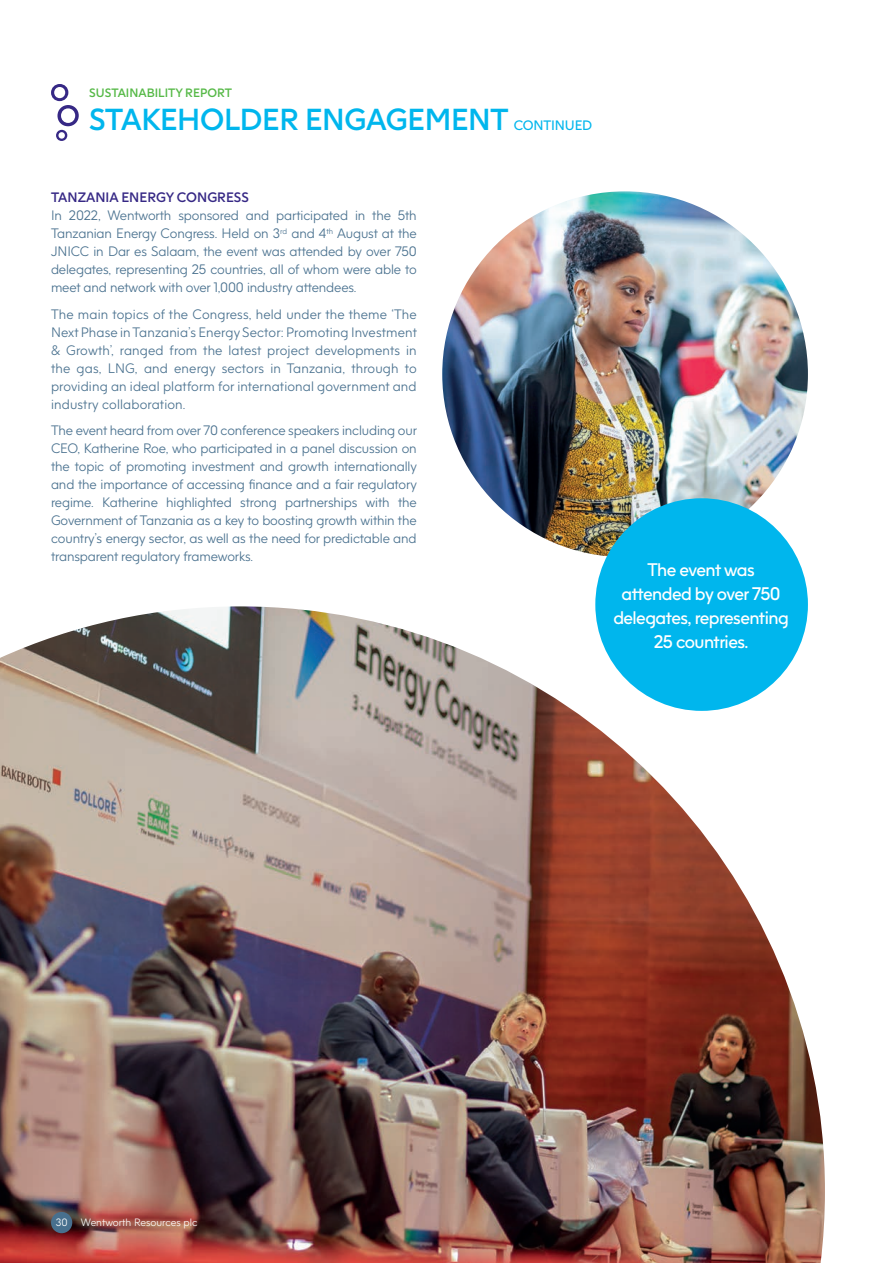
<style>
.page{position:relative;width:893px;height:1263px;background:#fff}
.page>*{position:absolute;margin:0;border:0;box-sizing:border-box;transform-origin:0 0}
.t1{font:700 30px "F37 Jan";letter-spacing:-.01em;color:#00b6ed}
.t2{font:18px/24px "F37 Jan";letter-spacing:-.03em;color:#fff;text-align:center}
.t3{font:300 13.5px/18px "F37 Jan";letter-spacing:-.01em;color:#48708e;text-align:justify}
.t4{font:700 13.5px "F37 Jan";color:#362885}
.t5{font:13.5px "F37 Jan";letter-spacing:-.01em;color:#00b6ed}
.t6{font:700 12px "F37 Jan";color:#56b947}
.t7{font:300 10.5px "F37 Jan";color:#fff}
</style>
<div class="page">
<svg style="left:51px;top:84px;width:28px;height:57px"></svg>
<img style="left:0;top:606px;width:825px;height:657px">
<div style="left:51px;top:1212px;width:21px;height:21px;background:#48708e;border-radius:50%"></div>
<img style="left:442px;top:191px;width:366px;height:366px;border-radius:183px">
<div style="left:595px;top:498px;width:213px;height:213px;background:#00b6ed;border-radius:50%"></div>
<p class="t6" style="left:89px;top:85px;width:144px">SUSTAINABILITY REPORT</p>
<h1 class="t1" style="left:89px;top:101px;width:421px">STAKEHOLDER ENGAGEMENT</h1>
<p class="t5" style="left:514px;top:117px;width:80px">CONTINUED</p>
<p class="t4" style="left:51px;top:189px;width:199px">TANZANIA ENERGY CONGRESS</p>
<p class="t3" style="left:51px;top:206px;width:367px">In 2022, Wentworth sponsored and participated in the 5th Tanzanian Energy Congress. Held on 3<sup>rd</sup> and 4<sup>th</sup> August at the JNICC in Dar es Salaam, the event was attended by over 750 delegates, representing 25 countries, all of whom were able to meet and network with over 1,000 industry attendees.</p>
<p class="t3" style="left:51px;top:305px;width:367px">The main topics of the Congress, held under the theme ‘The Next Phase in Tanzania’s Energy Sector: Promoting Investment &amp; Growth’, ranged from the latest project developments in the gas, LNG, and energy sectors in Tanzania, through to providing an ideal platform for international government and industry collaboration.</p>
<p class="t3" style="left:51px;top:421px;width:368px">The event heard from over 70 conference speakers including our CEO, Katherine Roe, who participated in a panel discussion on the topic of promoting investment and growth internationally and the importance of accessing finance and a fair regulatory regime. Katherine highlighted strong partnerships with the Government of Tanzania as a key to boosting growth within the country’s energy sector, as well as the need for predictable and transparent regulatory frameworks.</p>
<h2 class="t2" style="left:613px;top:557px;width:177px">The event was attended by over 750 delegates, representing<br>25 countries.</h2>
<p class="t7" style="left:56px;top:1216px;width:13px">30</p>
<p class="t7" style="left:81px;top:1216px;width:118px">Wentworth Resources plc</p>
</div>
